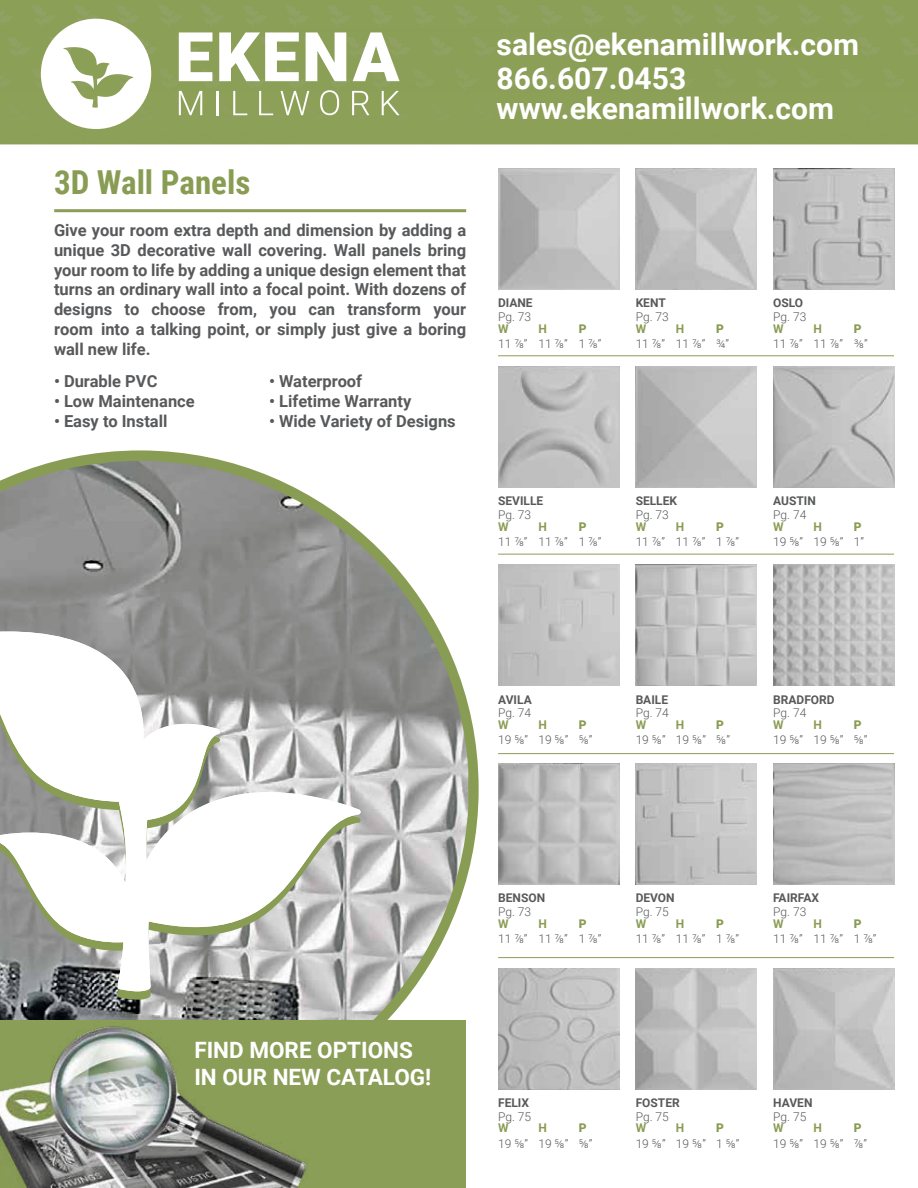
<style>
.page{position:relative;width:918px;height:1188px;background:#fff}
.page>*{position:absolute;margin:0;border:0;box-sizing:border-box;transform-origin:0 0}
.t1{font:700 33px "Roboto Condensed";color:#899c53}
.t2{font:700 30px/34.5px "Roboto";color:#fff}
.t3{font:700 22.5px/27px "Roboto";color:#fff}
.t4{font:700 16.5px/19.8px "Roboto";color:#58595b;text-align:justify}
.t5{font:300 12px "Roboto";color:#58595b}
.t6{font:700 12px "Roboto";color:#58595b}
.t7{font:700 12px "Roboto";color:#899c53}
.t8{font:900 12px "Roboto";color:#899c53}
</style>
<div class="page">
<svg style="left:56px;top:450px;width:423px;height:677px"></svg>
<img style="left:0;top:461px;width:468px;height:656px">
<svg style="left:0;top:991px;width:361px;height:9px;background:#7e817d"></svg>
<svg style="left:0;top:632px;width:361px;height:359px"></svg>
<div style="left:0;top:0;width:918px;height:144px;background:#8b9e57"></div>
<img style="left:178px;top:37px;width:1px;height:22px">
<img style="left:305px;top:37px;width:1px;height:22px">
<img style="left:346px;top:37px;width:1px;height:22px">
<img style="left:0;top:11px;width:13px;height:12px">
<img style="left:32px;top:6px;width:23px;height:18px">
<img style="left:75px;top:6px;width:23px;height:13px">
<img style="left:117px;top:6px;width:22px;height:13px">
<img style="left:159px;top:6px;width:23px;height:21px">
<img style="left:201px;top:6px;width:23px;height:21px">
<img style="left:244px;top:6px;width:22px;height:21px">
<img style="left:286px;top:6px;width:22px;height:21px">
<img style="left:328px;top:6px;width:23px;height:21px">
<img style="left:370px;top:6px;width:23px;height:21px">
<img style="left:413px;top:6px;width:22px;height:21px">
<img style="left:455px;top:6px;width:22px;height:21px">
<img style="left:497px;top:6px;width:23px;height:18px">
<img style="left:539px;top:6px;width:23px;height:21px">
<img style="left:582px;top:6px;width:22px;height:21px">
<img style="left:624px;top:6px;width:23px;height:21px">
<img style="left:178px;top:69px;width:5px;height:22px">
<img style="left:199px;top:72px;width:26px;height:19px">
<img style="left:246px;top:81px;width:22px;height:10px">
<img style="left:284px;top:69px;width:26px;height:22px">
<img style="left:334px;top:69px;width:13px;height:13px">
<img style="left:178px;top:103px;width:23px;height:13px">
<img style="left:217px;top:115px;width:26px;height:1px">
<img style="left:259px;top:113px;width:15px;height:3px">
<img style="left:671px;top:6px;width:23px;height:21px">
<img style="left:714px;top:6px;width:22px;height:21px">
<img style="left:756px;top:6px;width:23px;height:21px">
<img style="left:798px;top:6px;width:23px;height:18px">
<img style="left:840px;top:6px;width:23px;height:21px">
<img style="left:883px;top:6px;width:22px;height:21px">
<div style="left:0;top:1020px;width:465px;height:168px;background:#8b9e57"></div>
<img style="left:0;top:1026px;width:307px;height:162px">
<svg style="left:41px;top:19px;width:110px;height:110px"></svg>
<svg style="left:179px;top:32px;width:33px;height:49px"></svg>
<svg style="left:219px;top:32px;width:80px;height:49px"></svg>
<svg style="left:306px;top:32px;width:40px;height:49px"></svg>
<svg style="left:353px;top:32px;width:47px;height:49px"></svg>
<svg style="left:179px;top:91px;width:23px;height:24px"></svg>
<hr style="left:217px;top:91px;width:2px;height:24px;background:#fff">
<svg style="left:233px;top:91px;width:14px;height:24px"></svg>
<svg style="left:259px;top:91px;width:14px;height:24px"></svg>
<svg style="left:281px;top:91px;width:28px;height:24px"></svg>
<svg style="left:320px;top:90px;width:19px;height:25px"></svg>
<svg style="left:352px;top:91px;width:17px;height:24px"></svg>
<svg style="left:382px;top:91px;width:18px;height:24px"></svg>
<img style="left:498px;top:169px;width:121px;height:121px">
<img style="left:636px;top:169px;width:121px;height:121px">
<img style="left:773px;top:169px;width:121px;height:121px">
<img style="left:498px;top:367px;width:121px;height:121px">
<img style="left:636px;top:367px;width:121px;height:121px">
<img style="left:773px;top:367px;width:121px;height:121px">
<img style="left:498px;top:565px;width:121px;height:121px">
<img style="left:498px;top:764px;width:121px;height:121px">
<img style="left:636px;top:565px;width:121px;height:121px">
<img style="left:636px;top:764px;width:121px;height:121px">
<img style="left:773px;top:565px;width:121px;height:121px">
<img style="left:773px;top:764px;width:121px;height:121px">
<img style="left:498px;top:968px;width:121px;height:121px">
<img style="left:636px;top:968px;width:121px;height:121px">
<img style="left:773px;top:968px;width:121px;height:121px">
<hr style="left:498px;top:355px;width:396px;height:1px;background:#8b9e57">
<hr style="left:54px;top:209px;width:412px;height:3px;background:#8b9e57">
<hr style="left:498px;top:753px;width:396px;height:1px;background:#8b9e57">
<hr style="left:498px;top:554px;width:396px;height:1px;background:#8b9e57">
<hr style="left:498px;top:957px;width:396px;height:1px;background:#8b9e57">
<h1 class="t1" style="left:54px;top:159px;width:198px">3D Wall Panels</h1>
<p class="t4" style="left:54px;top:220px;width:414px">Give your room extra depth and dimension by adding a unique 3D decorative wall covering. Wall panels bring your room to life by adding a unique design element that turns an ordinary wall into a focal point. With dozens of designs to choose from, you can transform your room into a talking point, or simply just give a boring wall new life.</p>
<p class="t4" style="left:54px;top:371px;width:105px">• Durable PVC</p>
<p class="t4" style="left:54px;top:391px;width:142px">• Low Maintenance</p>
<p class="t4" style="left:54px;top:410px;width:115px">• Easy to Install</p>
<p class="t4" style="left:269px;top:371px;width:95px">• Waterproof</p>
<p class="t4" style="left:269px;top:391px;width:144px">• Lifetime Warranty</p>
<p class="t4" style="left:269px;top:410px;width:188px">• Wide Variety of Designs</p>
<h2 class="t2" style="left:497px;top:26px;width:364px">sales@ekenamillwork.com<br>866.607.0453</h2>
<h2 class="t2" style="left:497px;top:90px;width:339px">www.ekenamillwork.com</h2>
<p class="t6" style="left:498px;top:295px;width:36px">DIANE</p>
<p class="t5" style="left:498px;top:308px;width:35px">Pg. 73</p>
<p class="t7" style="left:498px;top:320px;width:12px">W</p>
<p class="t7" style="left:538px;top:320px;width:10px">H</p>
<p class="t8" style="left:579px;top:320px;width:9px">P</p>
<p class="t5" style="left:498px;top:335px;width:105px">11 ⅞” 11 ⅞” 1 ⅞”</p>
<p class="t6" style="left:636px;top:295px;width:32px">KENT</p>
<p class="t5" style="left:636px;top:308px;width:35px">Pg. 73</p>
<p class="t7" style="left:636px;top:320px;width:12px">W</p>
<p class="t7" style="left:676px;top:320px;width:10px">H</p>
<p class="t8" style="left:716px;top:320px;width:9px">P</p>
<p class="t5" style="left:636px;top:335px;width:95px">11 ⅞” 11 ⅞” ¾”</p>
<p class="t6" style="left:773px;top:295px;width:32px">OSLO</p>
<p class="t5" style="left:773px;top:308px;width:35px">Pg. 73</p>
<p class="t7" style="left:773px;top:320px;width:12px">W</p>
<p class="t7" style="left:814px;top:320px;width:10px">H</p>
<p class="t8" style="left:854px;top:320px;width:9px">P</p>
<p class="t5" style="left:773px;top:335px;width:96px">11 ⅞” 11 ⅞” ⅜”</p>
<p class="t6" style="left:498px;top:493px;width:47px">SEVILLE</p>
<p class="t5" style="left:498px;top:506px;width:35px">Pg. 73</p>
<p class="t7" style="left:498px;top:518px;width:12px">W</p>
<p class="t7" style="left:538px;top:518px;width:10px">H</p>
<p class="t8" style="left:579px;top:518px;width:9px">P</p>
<p class="t5" style="left:498px;top:533px;width:105px">11 ⅞” 11 ⅞” 1 ⅞”</p>
<p class="t6" style="left:636px;top:493px;width:43px">SELLEK</p>
<p class="t5" style="left:636px;top:506px;width:35px">Pg. 73</p>
<p class="t7" style="left:636px;top:518px;width:12px">W</p>
<p class="t7" style="left:676px;top:518px;width:10px">H</p>
<p class="t8" style="left:716px;top:518px;width:9px">P</p>
<p class="t5" style="left:636px;top:533px;width:105px">11 ⅞” 11 ⅞” 1 ⅞”</p>
<p class="t6" style="left:773px;top:493px;width:44px">AUSTIN</p>
<p class="t5" style="left:773px;top:506px;width:35px">Pg. 74</p>
<p class="t7" style="left:773px;top:518px;width:12px">W</p>
<p class="t7" style="left:814px;top:518px;width:10px">H</p>
<p class="t8" style="left:854px;top:518px;width:9px">P</p>
<p class="t5" style="left:773px;top:533px;width:92px">19 ⅝” 19 ⅝” 1”</p>
<p class="t6" style="left:498px;top:691px;width:35px">AVILA</p>
<p class="t5" style="left:498px;top:704px;width:35px">Pg. 74</p>
<p class="t7" style="left:498px;top:716px;width:12px">W</p>
<p class="t7" style="left:538px;top:716px;width:10px">H</p>
<p class="t8" style="left:579px;top:716px;width:9px">P</p>
<p class="t5" style="left:498px;top:731px;width:96px">19 ⅝” 19 ⅝” ⅝”</p>
<p class="t6" style="left:636px;top:691px;width:34px">BAILE</p>
<p class="t5" style="left:636px;top:704px;width:35px">Pg. 74</p>
<p class="t7" style="left:636px;top:716px;width:12px">W</p>
<p class="t7" style="left:676px;top:716px;width:10px">H</p>
<p class="t8" style="left:716px;top:716px;width:9px">P</p>
<p class="t5" style="left:636px;top:731px;width:96px">19 ⅝” 19 ⅝” ⅝”</p>
<p class="t6" style="left:773px;top:691px;width:63px">BRADFORD</p>
<p class="t5" style="left:773px;top:704px;width:35px">Pg. 74</p>
<p class="t7" style="left:773px;top:716px;width:12px">W</p>
<p class="t7" style="left:814px;top:716px;width:10px">H</p>
<p class="t8" style="left:854px;top:716px;width:9px">P</p>
<p class="t5" style="left:773px;top:731px;width:96px">19 ⅝” 19 ⅝” ⅝”</p>
<h3 class="t3" style="left:194px;top:1036px;width:238px">FIND MORE OPTIONS<br>IN OUR NEW CATALOG!</h3>
<p class="t6" style="left:498px;top:890px;width:49px">BENSON</p>
<p class="t5" style="left:498px;top:903px;width:35px">Pg. 73</p>
<p class="t7" style="left:498px;top:915px;width:12px">W</p>
<p class="t7" style="left:538px;top:915px;width:10px">H</p>
<p class="t8" style="left:579px;top:915px;width:9px">P</p>
<p class="t5" style="left:498px;top:930px;width:105px">11 ⅞” 11 ⅞” 1 ⅞”</p>
<p class="t6" style="left:636px;top:890px;width:41px">DEVON</p>
<p class="t5" style="left:636px;top:903px;width:35px">Pg. 75</p>
<p class="t7" style="left:636px;top:915px;width:12px">W</p>
<p class="t7" style="left:676px;top:915px;width:10px">H</p>
<p class="t8" style="left:716px;top:915px;width:9px">P</p>
<p class="t5" style="left:636px;top:930px;width:105px">11 ⅞” 11 ⅞” 1 ⅞”</p>
<p class="t6" style="left:773px;top:890px;width:47px">FAIRFAX</p>
<p class="t5" style="left:773px;top:903px;width:35px">Pg. 73</p>
<p class="t7" style="left:773px;top:915px;width:12px">W</p>
<p class="t7" style="left:814px;top:915px;width:10px">H</p>
<p class="t8" style="left:854px;top:915px;width:9px">P</p>
<p class="t5" style="left:773px;top:930px;width:105px">11 ⅞” 11 ⅞” 1 ⅞”</p>
<p class="t6" style="left:498px;top:1095px;width:32px">FELIX</p>
<p class="t5" style="left:498px;top:1108px;width:35px">Pg. 75</p>
<p class="t7" style="left:498px;top:1120px;width:12px">W</p>
<p class="t7" style="left:538px;top:1120px;width:10px">H</p>
<p class="t8" style="left:579px;top:1120px;width:9px">P</p>
<p class="t5" style="left:498px;top:1135px;width:96px">19 ⅝” 19 ⅝” ⅝”</p>
<p class="t6" style="left:636px;top:1095px;width:46px">FOSTER</p>
<p class="t5" style="left:636px;top:1108px;width:35px">Pg. 75</p>
<p class="t7" style="left:636px;top:1120px;width:12px">W</p>
<p class="t7" style="left:676px;top:1120px;width:10px">H</p>
<p class="t8" style="left:716px;top:1120px;width:9px">P</p>
<p class="t5" style="left:636px;top:1135px;width:105px">19 ⅝” 19 ⅝” 1 ⅝”</p>
<p class="t6" style="left:773px;top:1095px;width:41px">HAVEN</p>
<p class="t5" style="left:773px;top:1108px;width:35px">Pg. 75</p>
<p class="t7" style="left:773px;top:1120px;width:12px">W</p>
<p class="t7" style="left:814px;top:1120px;width:10px">H</p>
<p class="t8" style="left:854px;top:1120px;width:9px">P</p>
<p class="t5" style="left:773px;top:1135px;width:95px">19 ⅝” 19 ⅝” ⅞”</p>
</div>
